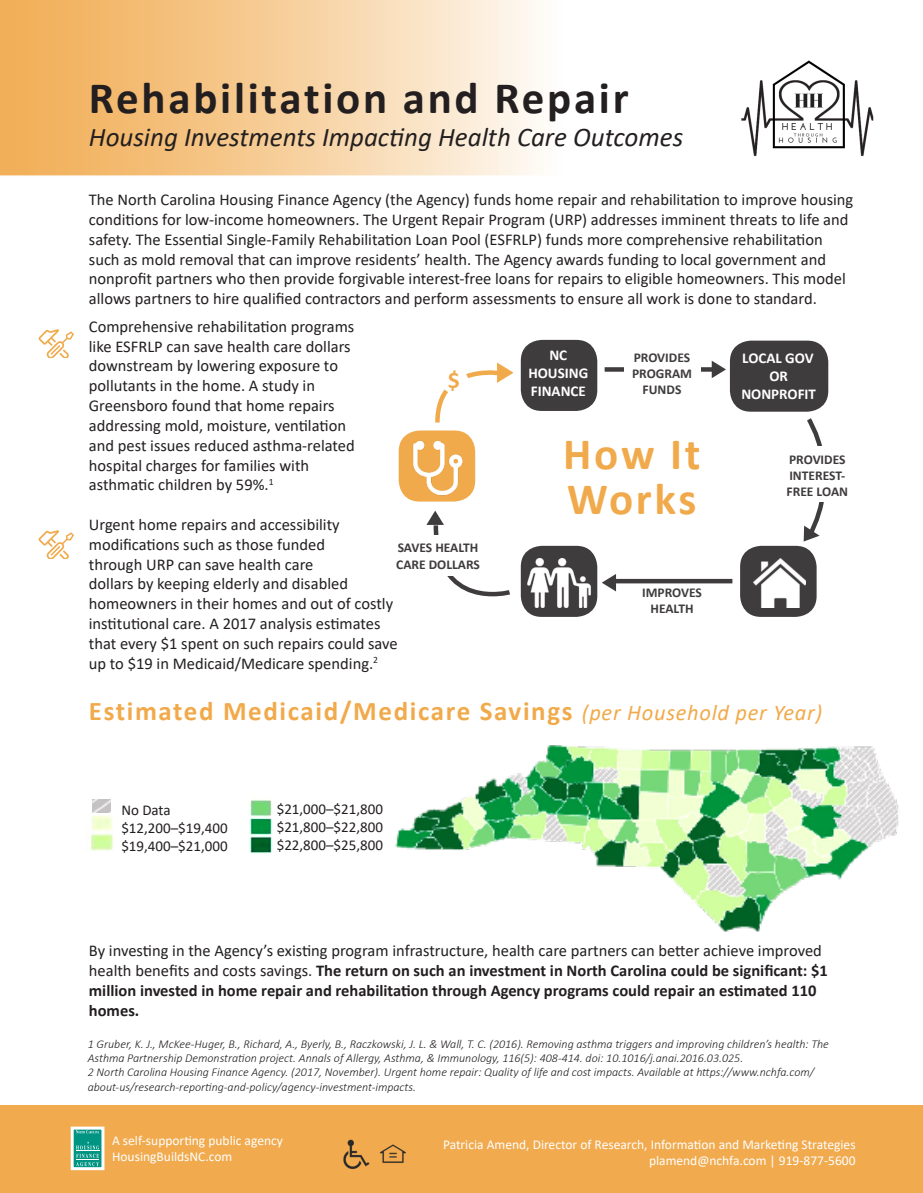
<style>
.page{position:relative;width:923px;height:1193px;background:#fff}
.page>*{position:absolute;margin:0;border:0;box-sizing:border-box;transform-origin:0 0}
.t1{font:700 45px "Calibri";letter-spacing:.06em;color:#231f20}
.t2{font:700 45px/45px "Calibri";letter-spacing:.06em;color:#f1aa4b}
.t3{font:700 27px "Calibri";letter-spacing:.06em;color:#f1aa4b}
.t4{font:italic 27px "Calibri";color:#231f20}
.t5{font:700 24px "Calibri";color:#f1aa4b}
.t6{font:16.5px/19.8px "Calibri";color:#231f20}
.t7{font:700 16.5px/19.8px "Calibri";color:#231f20}
.t8{font:15px "Calibri";color:#231f20}
.t9{font:700 15px/18px "Calibri";color:#fff;text-align:center}
.t10{font:13.5px "Calibri";color:#fff}
.t11{font:700 13.5px/16.2px "Calibri";color:#3f3c3d;text-align:center}
.t12{font:italic 300 12px/14.4px "Calibri";color:#231f20}
.s1{font-weight:400;font-style:italic;font-size:22.5px}
.s2{font-weight:400}
</style>
<div class="page">
<svg style="left:0;top:0;width:540px;height:176px;background:#f6cf9c"></svg>
<img style="left:741px;top:60px;width:133px;height:97px">
<svg style="left:38px;top:329px;width:36px;height:29px"></svg>
<div style="left:399px;top:430px;width:76px;height:71px;background:#f1aa4b;border-radius:21px"></div>
<img style="left:406px;top:440px;width:57px;height:57px">
<div style="left:521px;top:546px;width:76px;height:71px;background:#3f3c3d;border-radius:21px"></div>
<img style="left:528px;top:558px;width:63px;height:49px">
<div style="left:521px;top:340px;width:76px;height:71px;background:#3f3c3d;border-radius:21px"></div>
<div style="left:730px;top:340px;width:98px;height:72px;background:#3f3c3d;border-radius:21px"></div>
<div style="left:740px;top:546px;width:76px;height:71px;background:#3f3c3d;border-radius:21px"></div>
<img style="left:753px;top:558px;width:52px;height:49px">
<div style="left:604px;top:367px;width:109px;height:5px;background:#3f3c3d"></div>
<svg style="left:711px;top:361px;width:15px;height:17px"></svg>
<div style="left:623px;top:352px;width:77px;height:44px;background:#fff"></div>
<svg style="left:602px;top:574px;width:14px;height:17px"></svg>
<hr style="left:611px;top:579px;width:121px;height:4px;background:#3f3c3d">
<svg style="left:435px;top:362px;width:79px;height:61px"></svg>
<div style="left:441px;top:369px;width:27px;height:25px;background:#fff;border-radius:50%"></div>
<svg style="left:803px;top:418px;width:21px;height:124px"></svg>
<div style="left:779px;top:446px;width:76px;height:55px;background:#fff"></div>
<img style="left:395px;top:745px;width:504px;height:187px">
<img style="left:90px;top:815px;width:24px;height:36px">
<img style="left:92px;top:799px;width:19px;height:14px">
<img style="left:249px;top:797px;width:24px;height:57px">
<svg style="left:38px;top:530px;width:36px;height:29px"></svg>
<svg style="left:426px;top:510px;width:84px;height:87px"></svg>
<div style="left:0;top:1105px;width:922px;height:87px;background:#f1aa4e"></div>
<img style="left:343px;top:1139px;width:63px;height:30px">
<div style="left:72px;top:1128px;width:31px;height:40px;background:#009483"></div>
<svg style="left:76px;top:1130px;width:23px;height:3px"></svg>
<svg style="left:76px;top:1141px;width:23px;height:25px"></svg>
<div style="left:71px;top:1126px;width:33px;height:44px;border:3px solid #fff"></div>
<p class="t1" style="left:89px;top:67px;width:541px">Rehabilitation and Repair</p>
<p class="t4" style="left:89px;top:118px;width:596px">Housing Investments Impacting Health Care Outcomes</p>
<p class="t6" style="left:89px;top:189px;width:766px">The North Carolina Housing Finance Agency (the Agency) funds home repair and rehabilitation to improve housing conditions for low-income homeowners. The Urgent Repair Program (URP) addresses imminent threats to life and safety. The Essential Single-Family Rehabilitation Loan Pool (ESFRLP) funds more comprehensive rehabilitation such as mold removal that can improve residents’ health. The Agency awards funding to local government and nonprofit partners who then provide forgivable interest-free loans for repairs to eligible homeowners. This model allows partners to hire qualified contractors and perform assessments to ensure all work is done to standard.</p>
<p class="t6" style="left:89px;top:316px;width:267px">Comprehensive rehabilitation programs</p>
<p class="t6" style="left:89px;top:336px;width:263px">like ESFRLP can save health care dollars</p>
<p class="t6" style="left:89px;top:356px;width:251px">downstream by lowering exposure to</p>
<p class="t6" style="left:89px;top:375px;width:228px">pollutants in the home. A study in</p>
<p class="t6" style="left:89px;top:395px;width:247px">Greensboro found that home repairs</p>
<p class="t6" style="left:89px;top:415px;width:259px">addressing mold, moisture, ventilation</p>
<p class="t6" style="left:89px;top:435px;width:267px">and pest issues reduced asthma-related</p>
<p class="t6" style="left:89px;top:455px;width:222px">hospital charges for families with</p>
<p class="t6" style="left:89px;top:474px;width:186px">asthmatic children by 59%.<sup>1</sup></p>
<p class="t6" style="left:89px;top:514px;width:252px">Urgent home repairs and accessibility</p>
<p class="t6" style="left:89px;top:534px;width:238px">modifications such as those funded</p>
<p class="t6" style="left:89px;top:554px;width:226px">through URP can save health care</p>
<p class="t6" style="left:89px;top:573px;width:260px">dollars by keeping elderly and disabled</p>
<p class="t6" style="left:89px;top:593px;width:310px">homeowners in their homes and out of costly institutional care. A 2017 analysis estimates that every $1 spent on such repairs could save up to $19 in Medicaid/Medicare spending.<sup>2</sup></p>
<p class="t5" style="left:448px;top:363px;width:14px">$</p>
<p class="t11" style="left:396px;top:539px;width:85px;text-align:left">SAVES HEALTH<br>CARE DOLLARS</p>
<p class="t9" style="left:528px;top:346px;width:61px">NC<br>HOUSING<br>FINANCE</p>
<p class="t9" style="left:742px;top:349px;width:73px">LOCAL GOV<br>OR</p>
<p class="t11" style="left:632px;top:349px;width:61px">PROVIDES<br>PROGRAM<br>FUNDS</p>
<p class="t9" style="left:741px;top:385px;width:76px">NONPROFIT</p>
<p class="t2" style="left:563px;top:431px;width:139px">How It<br>Works</p>
<p class="t11" style="left:642px;top:584px;width:61px">IMPROVES<br>HEALTH</p>
<p class="t11" style="left:789px;top:451px;width:58px;text-align:left">PROVIDES<br>INTEREST-</p>
<p class="t11" style="left:786px;top:483px;width:63px">FREE LOAN</p>
<p class="t3" style="left:89px;top:692px;width:735px">Estimated Medicaid/Medicare Savings <span class="s1">(per Household per Year)</span></p>
<p class="t8" style="left:121px;top:799px;width:51px">No Data</p>
<p class="t8" style="left:121px;top:817px;width:108px">$12,200–$19,400</p>
<p class="t8" style="left:121px;top:835px;width:108px">$19,400–$21,000</p>
<p class="t8" style="left:277px;top:798px;width:108px">$21,000–$21,800</p>
<p class="t8" style="left:277px;top:816px;width:108px">$21,800–$22,800</p>
<p class="t8" style="left:277px;top:834px;width:108px">$22,800–$25,800</p>
<p class="t7" style="left:89px;top:940px;width:740px"><span class="s2">By investing in the Agency’s existing program infrastructure, health care partners can better achieve improved health benefits and costs savings.</span> The return on such an investment in North Carolina could be significant: $1 million invested in home repair and rehabilitation through Agency programs could repair an estimated 110 homes.</p>
<p class="t12" style="left:88px;top:1036px;width:742px">1 Gruber, K. J., McKee-Huger, B., Richard, A., Byerly, B., Raczkowski, J. L. &amp; Wall, T. C. (2016). Removing asthma triggers and improving children’s health: The<br>Asthma Partnership Demonstration project. Annals of Allergy, Asthma, &amp; Immunology, 116(5): 408-414. doi: 10.1016/j.anai.2016.03.025.</p>
<p class="t12" style="left:88px;top:1065px;width:728px">2 North Carolina Housing Finance Agency. (2017, November). Urgent home repair: Quality of life and cost impacts. Available at https://www.nchfa.com/ about-us/research-reporting-and-policy/agency-investment-impacts.</p>
<p class="t10" style="left:112px;top:1130px;width:172px">A self-supporting public agency</p>
<p class="t10" style="left:112px;top:1147px;width:122px">HousingBuildsNC.com</p>
<p class="t10" style="left:443px;top:1135px;width:414px">Patricia Amend, Director of Research, Information and Marketing Strategies</p>
<p class="t10" style="left:649px;top:1151px;width:208px">plamend@nchfa.com | 919-877-5600</p>
</div>
